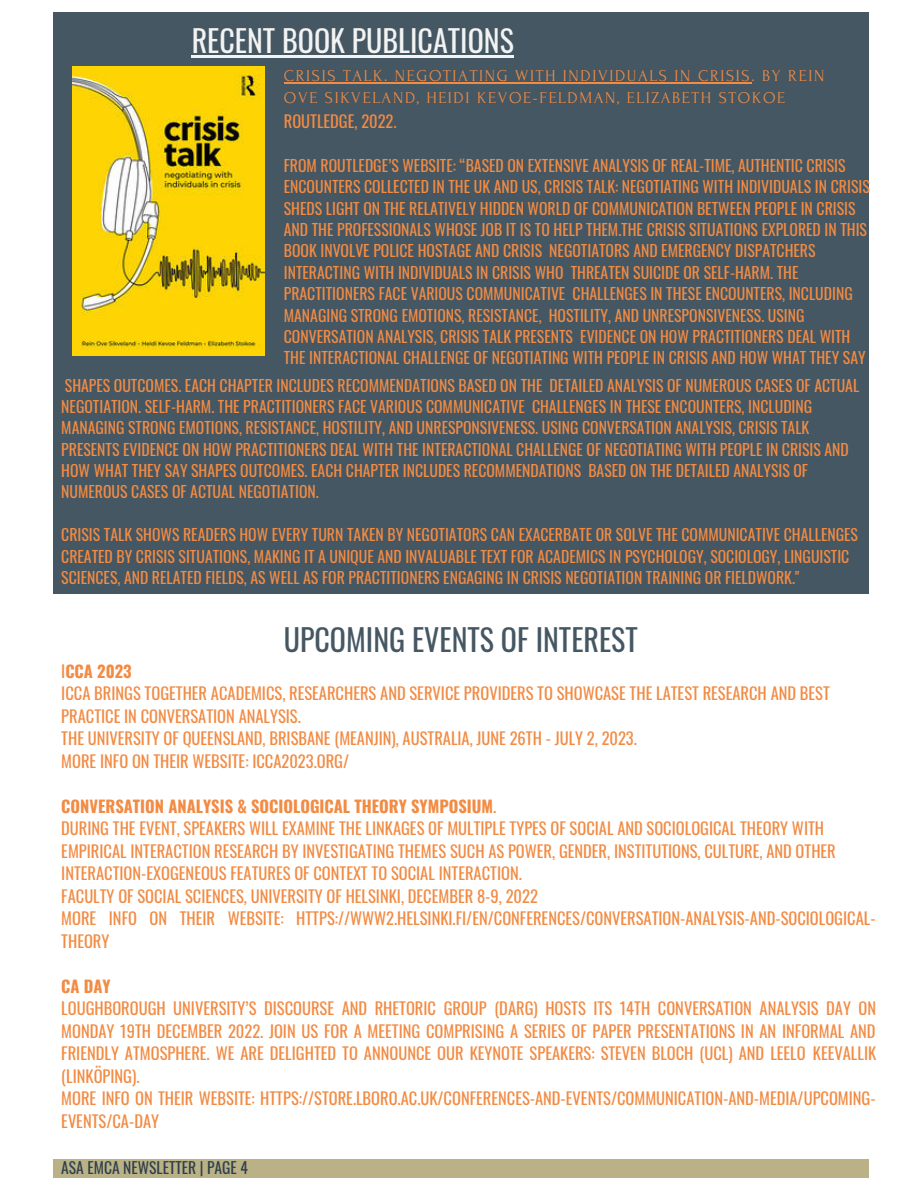
<style>
.page{position:relative;width:918px;height:1188px;background:#fff}
.page>*{position:absolute;margin:0;border:0;box-sizing:border-box;transform-origin:0 0}
.t1{font:30px "Oswald";color:#455763}
.t2{font:30px "Oswald";color:#f2f3f2}
.t3{font:16.5px/22.5px "Oswald";color:#f28b43}
.t4{font:16.5px/22.5px "Forum";letter-spacing:.1em;color:#f28b43}
.t5{font:700 16.5px "Oswald";color:#f28b43}
.t6{font:15.75px/21.3px "Oswald";color:#f28b43}
.t7{font:15.6px "Oswald";color:#2e404b}
.s1{font-weight:700}
</style>
<div class="page">
<div style="left:53px;top:1159px;width:815px;height:18px;background:#bab187"></div>
<div style="left:53px;top:13px;width:816px;height:581px;background:#455763"></div>
<img style="left:72px;top:67px;width:192px;height:289px">
<hr style="left:284px;top:82px;width:467px;height:1px;background:#f28b43">
<hr style="left:192px;top:55px;width:322px;height:3px;background:#f2f3f2">
<h1 class="t2" style="left:192px;top:17px;width:324px">RECENT BOOK PUBLICATIONS</h1>
<p class="t4" style="left:284px;top:65px;width:542px">CRISIS TALK. NEGOTIATING WITH INDIVIDUALS IN CRISIS. BY REIN<br>OVE SIKVELAND, HEIDI KEVOE-FELDMAN, ELIZABETH STOKOE</p>
<p class="t3" style="left:284px;top:109px;width:114px">ROUTLEDGE, 2022.</p>
<p class="t6" style="left:284px;top:154px;width:587px">FROM ROUTLEDGE’S WEBSITE: “BASED ON EXTENSIVE ANALYSIS OF REAL-TIME, AUTHENTIC CRISIS ENCOUNTERS COLLECTED IN THE UK AND US, CRISIS TALK: NEGOTIATING WITH INDIVIDUALS IN CRISIS SHEDS LIGHT ON THE RELATIVELY HIDDEN WORLD OF COMMUNICATION BETWEEN PEOPLE IN CRISIS AND THE PROFESSIONALS WHOSE JOB IT IS TO HELP THEM.THE CRISIS SITUATIONS EXPLORED IN THIS BOOK INVOLVE POLICE HOSTAGE AND CRISIS NEGOTIATORS AND EMERGENCY DISPATCHERS INTERACTING WITH INDIVIDUALS IN CRISIS WHO THREATEN SUICIDE OR SELF-HARM. THE PRACTITIONERS FACE VARIOUS COMMUNICATIVE CHALLENGES IN THESE ENCOUNTERS, INCLUDING MANAGING STRONG EMOTIONS, RESISTANCE, HOSTILITY, AND UNRESPONSIVENESS. USING CONVERSATION ANALYSIS, CRISIS TALK PRESENTS EVIDENCE ON HOW PRACTITIONERS DEAL WITH THE INTERACTIONAL CHALLENGE OF NEGOTIATING WITH PEOPLE IN CRISIS AND HOW WHAT THEY SAY</p>
<p class="t6" style="left:61px;top:374px;width:799px">SHAPES OUTCOMES. EACH CHAPTER INCLUDES RECOMMENDATIONS BASED ON THE DETAILED ANALYSIS OF NUMEROUS CASES OF ACTUAL NEGOTIATION. SELF-HARM. THE PRACTITIONERS FACE VARIOUS COMMUNICATIVE CHALLENGES IN THESE ENCOUNTERS, INCLUDING MANAGING STRONG EMOTIONS, RESISTANCE, HOSTILITY, AND UNRESPONSIVENESS. USING CONVERSATION ANALYSIS, CRISIS TALK PRESENTS EVIDENCE ON HOW PRACTITIONERS DEAL WITH THE INTERACTIONAL CHALLENGE OF NEGOTIATING WITH PEOPLE IN CRISIS AND HOW WHAT THEY SAY SHAPES OUTCOMES. EACH CHAPTER INCLUDES RECOMMENDATIONS BASED ON THE DETAILED ANALYSIS OF NUMEROUS CASES OF ACTUAL NEGOTIATION.</p>
<p class="t6" style="left:61px;top:523px;width:798px">CRISIS TALK SHOWS READERS HOW EVERY TURN TAKEN BY NEGOTIATORS CAN EXACERBATE OR SOLVE THE COMMUNICATIVE CHALLENGES<br>CREATED BY CRISIS SITUATIONS, MAKING IT A UNIQUE AND INVALUABLE TEXT FOR ACADEMICS IN PSYCHOLOGY, SOCIOLOGY, LINGUISTIC<br>SCIENCES, AND RELATED FIELDS, AS WELL AS FOR PRACTITIONERS ENGAGING IN CRISIS NEGOTIATION TRAINING OR FIELDWORK."</p>
<h1 class="t1" style="left:284px;top:616px;width:356px">UPCOMING EVENTS OF INTEREST</h1>
<p class="t3" style="left:61px;top:659px;width:770px">I<span class="s1">CCA 2023<br></span>ICCA BRINGS TOGETHER ACADEMICS, RESEARCHERS AND SERVICE PROVIDERS TO SHOWCASE THE LATEST RESEARCH AND BEST PRACTICE IN CONVERSATION ANALYSIS.<br>THE UNIVERSITY OF QUEENSLAND, BRISBANE (MEANJIN), AUSTRALIA, JUNE 26TH - JULY 2, 2023.<br>MORE INFO ON THEIR WEBSITE: ICCA2023.ORG/</p>
<p class="t3" style="left:61px;top:794px;width:816px"><span class="s1">CONVERSATION ANALYSIS &amp; SOCIOLOGICAL THEORY SYMPOSIUM</span>.<br>DURING THE EVENT, SPEAKERS WILL EXAMINE THE LINKAGES OF MULTIPLE TYPES OF SOCIAL AND SOCIOLOGICAL THEORY WITH EMPIRICAL INTERACTION RESEARCH BY INVESTIGATING THEMES SUCH AS POWER, GENDER, INSTITUTIONS, CULTURE, AND OTHER INTERACTION-EXOGENEOUS FEATURES OF CONTEXT TO SOCIAL INTERACTION.<br>FACULTY OF SOCIAL SCIENCES, UNIVERSITY OF HELSINKI, DECEMBER 8-9, 2022<br>MORE INFO ON THEIR WEBSITE: HTTPS://WWW2.HELSINKI.FI/EN/CONFERENCES/CONVERSATION-ANALYSIS-AND-SOCIOLOGICAL-THEORY</p>
<p class="t5" style="left:61px;top:973px;width:51px">CA DAY</p>
<p class="t3" style="left:61px;top:997px;width:816px">LOUGHBOROUGH UNIVERSITY’S DISCOURSE AND RHETORIC GROUP (DARG) HOSTS ITS 14TH CONVERSATION ANALYSIS DAY ON MONDAY 19TH DECEMBER 2022. JOIN US FOR A MEETING COMPRISING A SERIES OF PAPER PRESENTATIONS IN AN INFORMAL AND FRIENDLY ATMOSPHERE. WE ARE DELIGHTED TO ANNOUNCE OUR KEYNOTE SPEAKERS: STEVEN BLOCH (UCL) AND LEELO KEEVALLIK (LINKÖPING).<br>MORE INFO ON THEIR WEBSITE: HTTPS://STORE.LBORO.AC.UK/CONFERENCES-AND-EVENTS/COMMUNICATION-AND-MEDIA/UPCOMING-EVENTS/CA-DAY</p>
<p class="t7" style="left:61px;top:1155px;width:188px">ASA EMCA NEWSLETTER | PAGE 4</p>
</div>
